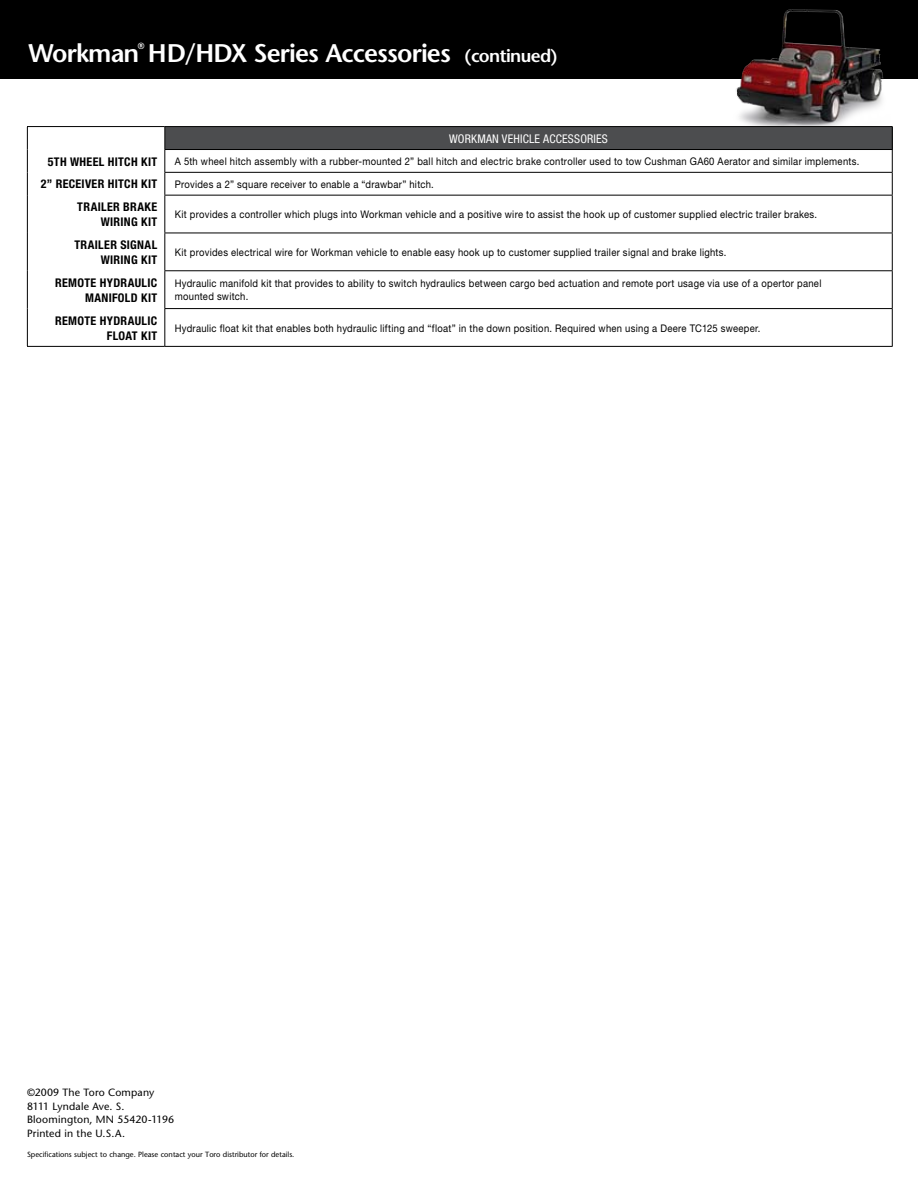
<style>
.page{position:relative;width:918px;height:1188px;background:#fff}
.page>*{position:absolute;margin:0;border:0;box-sizing:border-box;transform-origin:0 0}
.t1{font:600 25.5px "Stone Sans";letter-spacing:-.035em;color:#fff}
.t2{font:700 condensed 12px/15px "Helvetica Neue";letter-spacing:.025em;color:#000;text-align:right}
.t3{font:condensed 12px "Helvetica Neue";letter-spacing:.015em;color:#fff}
.t4{font:10.5px/12.8px "Helvetica Neue";letter-spacing:.03em;color:#000;scale:.9 1}
.t5{font:10.5px/13.5px "Stone Sans";letter-spacing:.015em;color:#000}
.t6{font:600 8.85px "Stone Sans";color:#fff}
.t7{font:7.5px "Stone Sans";color:#000}
.s1{font-size:18px}
</style>
<div class="page">
<div style="left:0;top:0;width:918px;height:79px;background:#000"></div>
<img style="left:736px;top:9px;width:148px;height:117px">
<img style="left:791px;top:9px;width:92px;height:91px">
<div style="left:165px;top:127px;width:727px;height:23px;background:#4c4d4f"></div>
<hr style="left:165px;top:126px;width:728px;height:1px;background:#000">
<hr style="left:164px;top:149px;width:729px;height:1px;background:#000">
<svg style="left:27px;top:127px;width:1px;height:68px"></svg>
<hr style="left:164px;top:172px;width:729px;height:1px;background:#000">
<svg style="left:164px;top:127px;width:1px;height:68px"></svg>
<svg style="left:892px;top:127px;width:1px;height:68px"></svg>
<hr style="left:27px;top:195px;width:1px;height:38px;background:#000">
<hr style="left:164px;top:195px;width:729px;height:1px;background:#000">
<hr style="left:164px;top:196px;width:1px;height:37px;background:#000">
<hr style="left:892px;top:196px;width:1px;height:37px;background:#000">
<hr style="left:27px;top:233px;width:1px;height:38px;background:#000">
<hr style="left:164px;top:233px;width:729px;height:1px;background:#000">
<hr style="left:164px;top:233px;width:1px;height:37px;background:#000">
<hr style="left:892px;top:233px;width:1px;height:37px;background:#000">
<hr style="left:27px;top:271px;width:1px;height:38px;background:#000">
<hr style="left:164px;top:270px;width:729px;height:1px;background:#000">
<hr style="left:164px;top:271px;width:1px;height:37px;background:#000">
<hr style="left:892px;top:271px;width:1px;height:37px;background:#000">
<hr style="left:27px;top:309px;width:1px;height:37px;background:#000">
<hr style="left:164px;top:308px;width:729px;height:1px;background:#000">
<hr style="left:164px;top:309px;width:1px;height:37px;background:#000">
<hr style="left:892px;top:309px;width:1px;height:37px;background:#000">
<hr style="left:165px;top:346px;width:728px;height:1px;background:#000">
<hr style="left:27px;top:126px;width:138px;height:1px;background:#000">
<hr style="left:27px;top:346px;width:138px;height:1px;background:#000">
<p class="t6" style="left:138px;top:41px;width:8px">®</p>
<h1 class="t1" style="left:28px;top:37px;width:531px">Workman HD/HDX Series Accessories <span class="s1">(continued)</span></h1>
<p class="t3" style="left:449px;top:132px;width:160px">WORKMAN VEHICLE ACCESSORIES</p>
<p class="t2" style="left:48px;top:154px;width:111px">5TH WHEEL HITCH KIT</p>
<p class="t4" style="left:175px;top:155px;width:762px">A 5th wheel hitch assembly with a rubber-mounted 2” ball hitch and electric brake controller used to tow Cushman GA60 Aerator and similar implements.</p>
<p class="t2" style="left:41px;top:176px;width:118px">2” RECEIVER HITCH KIT</p>
<p class="t4" style="left:175px;top:178px;width:289px">Provides a 2” square receiver to enable a “drawbar” hitch.</p>
<p class="t2" style="left:77px;top:199px;width:81px">TRAILER BRAKE<br>WIRING KIT</p>
<p class="t4" style="left:175px;top:208px;width:715px">Kit provides a controller which plugs into Workman vehicle and a positive wire to assist the hook up of customer supplied electric trailer brakes.</p>
<p class="t2" style="left:74px;top:237px;width:84px">TRAILER SIGNAL<br>WIRING KIT</p>
<p class="t4" style="left:175px;top:246px;width:614px">Kit provides electrical wire for Workman vehicle to enable easy hook up to customer supplied trailer signal and brake lights.</p>
<p class="t2" style="left:55px;top:275px;width:104px">REMOTE HYDRAULIC<br>MANIFOLD KIT</p>
<p class="t4" style="left:175px;top:277px;width:720px">Hydraulic manifold kit that provides to ability to switch hydraulics between cargo bed actuation and remote port usage via use of a opertor panel mounted switch.</p>
<p class="t2" style="left:55px;top:313px;width:104px">REMOTE HYDRAULIC<br>FLOAT KIT</p>
<p class="t4" style="left:175px;top:321px;width:652px">Hydraulic float kit that enables both hydraulic lifting and “float” in the down position. Required when using a Deere TC125 sweeper.</p>
<p class="t5" style="left:27px;top:1086px;width:149px">©2009 The Toro Company<br>8111 Lyndale Ave. S.<br>Bloomington, MN 55420-1196<br>Printed in the U.S.A.</p>
<p class="t7" style="left:27px;top:1150px;width:269px">Specifications subject to change. Please contact your Toro distributor for details.</p>
</div>
